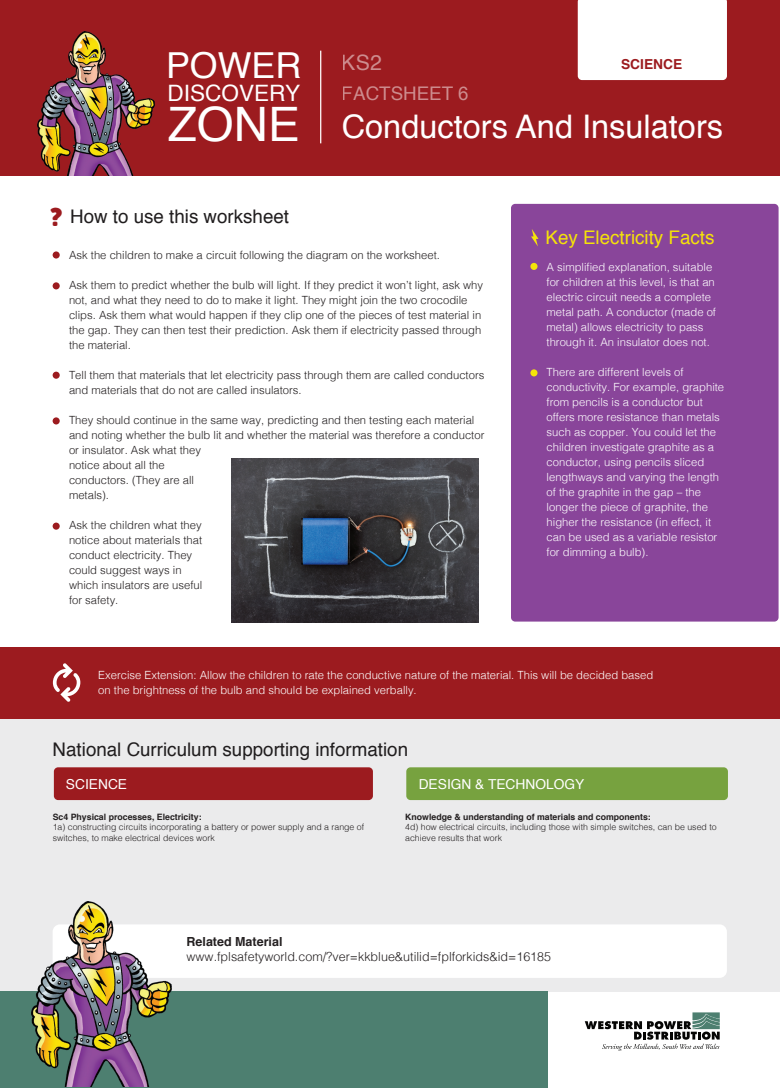
<style>
.page{position:relative;width:780px;height:1088px;background:#fff}
.page>*{position:absolute;margin:0;border:0;box-sizing:border-box;transform-origin:0 0}
.t1{font:47.5px "Helvetica";color:#fff}
.t2{font:35.75px "Helvetica";color:#fff}
.t3{font:32.5px "Helvetica";color:#fff}
.t4{font:22.62px "Helvetica";color:#fff}
.t5{font:18.75px "Helvetica";color:#201d1e}
.t6{font:18.75px "Helvetica";color:#f5e309}
.t7{font:18.75px "Helvetica";color:#fff}
.t8{font:13.75px "Helvetica";color:#fff}
.t9{font:700 13.75px "Helvetica";color:#9c1b1f}
.t10{font:300 12.5px "Helvetica";color:#231f20}
.t11{font:700 12.5px "Helvetica";color:#231f20}
.t12{font:300 11.25px/15px "Helvetica";color:#231f20}
.t13{font:300 11.25px/15px "Helvetica";color:#fff}
.t14{font:300 8.75px/10.5px "Helvetica";color:#231f20}
.t15{font:700 8.75px "Helvetica";color:#231f20}
.s1{font-family:"Arial"}
.s2{font-family:"Museo Sans Rounded";font-size:25px;color:#9c1b1f}
</style>
<div class="page">
<div style="left:0;top:647px;width:780px;height:73px;background:#9c1b1f"></div>
<div style="left:0;top:719px;width:780px;height:272px;background:#ebebec"></div>
<div style="left:0;top:991px;width:548px;height:97px;background:#4d7f70"></div>
<div style="left:0;top:0;width:780px;height:176px;background:#9c1b1f"></div>
<img style="left:38px;top:32px;width:117px;height:143px">
<hr style="left:320px;top:51px;width:1px;height:92px;background:#fff">
<div style="left:577px;top:0;width:150px;height:80px;background:#fff"></div>
<div style="left:54px;top:767px;width:319px;height:33px;background:#9c1b1f;border-radius:4px"></div>
<div style="left:511px;top:204px;width:267px;height:417px;background:#89459a;border-radius:4px"></div>
<div style="left:53px;top:924px;width:673px;height:54px;background:#fff;border-radius:7px"></div>
<img style="left:32px;top:902px;width:140px;height:185px">
<div style="left:530px;top:263px;width:7px;height:7px;background:#f5e309;border-radius:50%"></div>
<div style="left:530px;top:369px;width:7px;height:7px;background:#f5e309;border-radius:50%"></div>
<div style="left:53px;top:251px;width:7px;height:7px;background:#9c1b1f;border-radius:50%"></div>
<div style="left:53px;top:372px;width:7px;height:7px;background:#9c1b1f;border-radius:50%"></div>
<div style="left:53px;top:282px;width:7px;height:7px;background:#9c1b1f;border-radius:50%"></div>
<div style="left:53px;top:417px;width:7px;height:7px;background:#9c1b1f;border-radius:50%"></div>
<div style="left:53px;top:523px;width:7px;height:7px;background:#9c1b1f;border-radius:50%"></div>
<svg style="left:53px;top:663px;width:27px;height:39px"></svg>
<svg style="left:531px;top:229px;width:7px;height:17px"></svg>
<svg style="left:584px;top:1012px;width:135px;height:39px"></svg>
<div style="left:406px;top:767px;width:322px;height:33px;background:#77a23f;border-radius:4px"></div>
<img style="left:231px;top:458px;width:247px;height:164px">
<h2 class="t2" style="left:166px;top:38px;width:217px">POWER <sup>KS2</sup></h2>
<h3 class="t7" style="left:342px;top:79px;width:128px">FACTSHEET <span class="s1">6</span></h3>
<h3 class="t3" style="left:342px;top:102px;width:383px">Conductors And Insulators</h3>
<p class="t9" style="left:621px;top:53px;width:63px">SCIENCE</p>
<h3 class="t4" style="left:167px;top:76px;width:134px">DISCOVERY</h3>
<h1 class="t1" style="left:168px;top:88px;width:133px">ZONE</h1>
<h3 class="t5" style="left:50px;top:202px;width:240px"><span class="s2">?</span> How to use this worksheet</h3>
<p class="t12" style="left:69px;top:247px;width:372px">Ask the children to make a circuit following the diagram on the worksheet.</p>
<p class="t12" style="left:69px;top:277px;width:415px">Ask them to predict whether the bulb will light. If they predict it won’t light, ask why not, and what they need to do to make it light. They might join the two crocodile clips. Ask them what would happen if they clip one of the pieces of test material in the gap. They can then test their prediction. Ask them if electricity passed through the material.</p>
<p class="t12" style="left:69px;top:367px;width:417px">Tell them that materials that let electricity pass through them are called conductors and materials that do not are called insulators.</p>
<p class="t12" style="left:69px;top:412px;width:417px">They should continue in the same way, predicting and then testing each material and noting whether the bulb lit and whether the material was therefore a conductor or insulator. Ask what they<br>notice about all the<br>conductors. (They are all<br>metals).</p>
<p class="t12" style="left:69px;top:517px;width:135px">Ask the children what they notice about materials that conduct electricity. They could suggest ways in which insulators are useful for safety.</p>
<h3 class="t6" style="left:545px;top:223px;width:170px">Key Electricity Facts</h3>
<p class="t13" style="left:546px;top:259px;width:171px">A simplified explanation, suitable for children at this level, is that an electric circuit needs a complete metal path. A conductor (made of metal) allows electricity to pass through it. An insulator does not.</p>
<p class="t13" style="left:546px;top:364px;width:179px">There are different levels of conductivity. For example, graphite from pencils is a conductor but offers more resistance than metals such as copper. You could let the children investigate graphite as a conductor, using pencils sliced lengthways and varying the length of the graphite in the gap – the longer the piece of graphite, the higher the resistance (in effect, it can be used as a variable resistor for dimming a bulb).</p>
<p class="t13" style="left:98px;top:667px;width:556px">Exercise Extension: Allow the children to rate the conductive nature of the material. This will be decided based on the brightness of the bulb and should be explained verbally.</p>
<h3 class="t5" style="left:53px;top:735px;width:357px">National Curriculum supporting information</h3>
<p class="t8" style="left:66px;top:774px;width:63px">SCIENCE</p>
<p class="t8" style="left:418px;top:774px;width:167px">DESIGN &amp; TECHNOLOGY</p>
<p class="t15" style="left:53px;top:809px;width:150px">Sc4 Physical processes, Electricity:</p>
<p class="t14" style="left:53px;top:821px;width:313px">1a) constructing circuits incorporating a battery or power supply and a range of switches, to make electrical devices work</p>
<p class="t15" style="left:405px;top:809px;width:247px">Knowledge &amp; understanding of materials and components:</p>
<p class="t14" style="left:405px;top:821px;width:313px">4d) how electrical circuits, including those with simple switches, can be used to achieve results that work</p>
<p class="t11" style="left:186px;top:931px;width:97px">Related Material</p>
<p class="t10" style="left:186px;top:946px;width:366px">www.fplsafetyworld.com/?ver=kkblue&amp;utilid=fplforkids&amp;id=16185</p>
</div>
